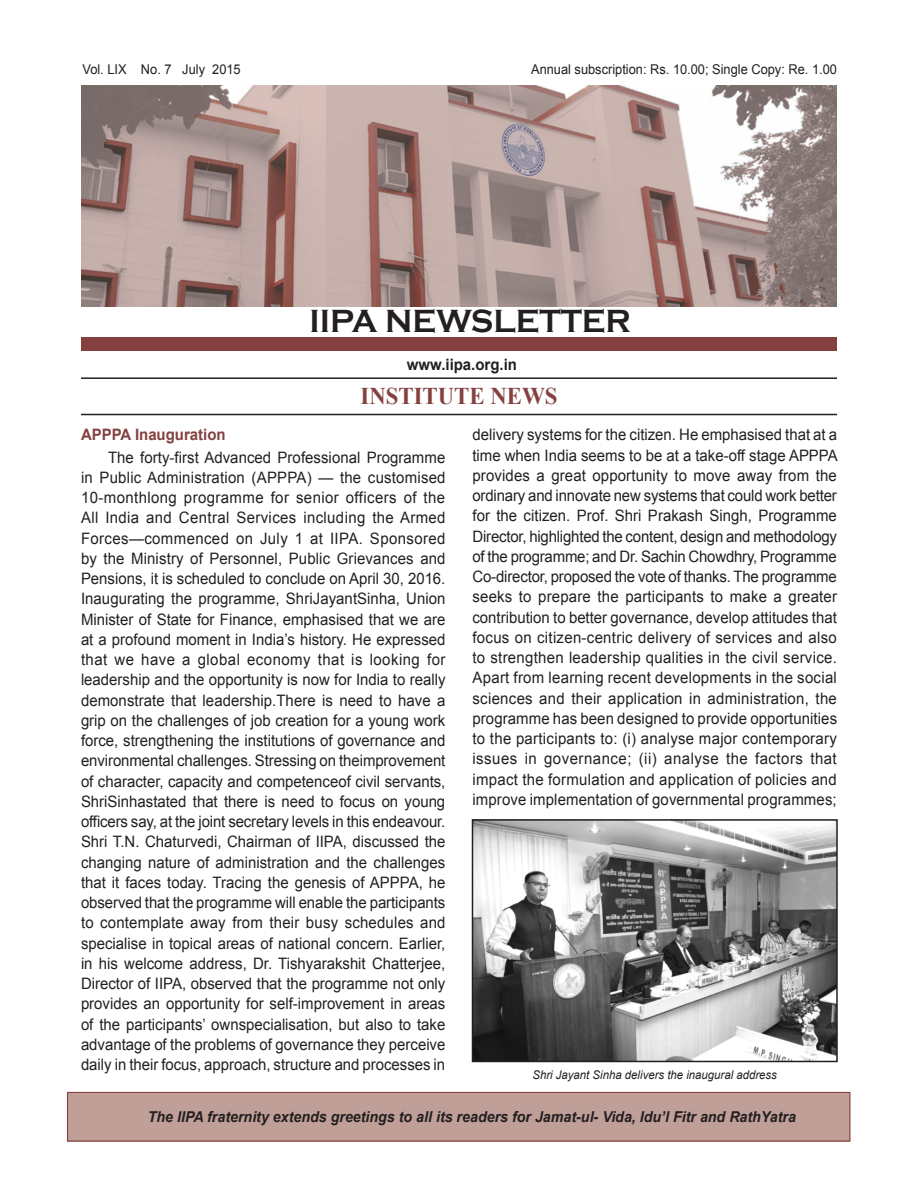
<style>
.page{position:relative;width:918px;height:1188px;background:#fff}
.page>*{position:absolute;margin:0;border:0;box-sizing:border-box;transform-origin:0 0}
.Body_text{font:700 33px "Copperplate Gothic";color:#231f20;scale:.95 1}
.Frame_Cen{font:700 24px "Times New Roman";color:#844140;scale:.95 1}
.Body_text-2{font:15.75px/20.2px "Arial";letter-spacing:.005em;color:#231f20;text-align:justify;scale:.95 1}
.Side_Left-IB{font:700 15.75px "Arial";color:#844140;scale:.95 1}
.Side_Left-IB-2{font:700 15.75px "Arial";color:#231f20;scale:.95 1}
.Footnote_quote{font:italic 700 15px "Arial";color:#231f20;scale:.95 1}
.Body_text-3{font:13.5px "Arial";color:#231f20;scale:.95 1}
.Caption-col{font:italic 12px "Arial";color:#231f20;scale:.95 1}
</style>
<div class="page">
<img style="left:81px;top:86px;width:756px;height:221px">
<hr style="left:81px;top:377px;width:756px;height:2px;background:#231f20">
<hr style="left:81px;top:414px;width:756px;height:1px;background:#231f20">
<div style="left:67px;top:1092px;width:783px;height:50px;background:#c19f99"></div>
<div style="left:67px;top:1092px;width:783px;height:50px;border:1px solid #844140"></div>
<div style="left:81px;top:338px;width:756px;height:13px;background:#844140"></div>
<img style="left:475px;top:822px;width:360px;height:237px">
<div style="left:472px;top:819px;width:366px;height:243px;border:2px solid #231f20"></div>
<p class="Body_text-3" style="left:82px;top:60px;width:168px">Vol. LIX No. 7 July 2015</p>
<p class="Body_text-3" style="left:531px;top:60px;width:323px">Annual subscription: Rs. 10.00; Single Copy: Re. 1.00</p>
<p class="Body_text" style="left:310px;top:303px;width:340px">IIPA NEWSLETTER</p>
<p class="Side_Left-IB-2" style="left:407px;top:354px;width:117px">www.iipa.org.in</p>
<p class="Frame_Cen" style="left:360px;top:380px;width:209px">INSTITUTE NEWS</p>
<p class="Side_Left-IB" style="left:81px;top:424px;width:154px">APPPA Inauguration</p>
<p class="Body_text-2" style="left:81px;top:447px;width:385px;text-indent:27px">The forty-first Advanced Professional Programme in Public Administration (APPPA) — the customised 10-monthlong programme for senior officers of the All India and Central Services including the Armed Forces—commenced on July 1 at IIPA. Sponsored by the Ministry of Personnel, Public Grievances and Pensions, it is scheduled to conclude on April 30, 2016.<br>Inaugurating the programme, ShriJayantSinha, Union Minister of State for Finance, emphasised that we are at a profound moment in India’s history. He expressed that we have a global economy that is looking for leadership and the opportunity is now for India to really demonstrate that leadership.There is need to have a grip on the challenges of job creation for a young work force, strengthening the institutions of governance and environmental challenges. Stressing on theimprovement of character, capacity and competenceof civil servants, ShriSinhastated that there is need to focus on young officers say, at the joint secretary levels in this endeavour.<br>Shri T.N. Chaturvedi, Chairman of IIPA, discussed the changing nature of administration and the challenges that it faces today. Tracing the genesis of APPPA, he observed that the programme will enable the participants to contemplate away from their busy schedules and specialise in topical areas of national concern. Earlier, in his welcome address, Dr. Tishyarakshit Chatterjee, Director of IIPA, observed that the programme not only provides an opportunity for self-improvement in areas of the participants’ ownspecialisation, but also to take advantage of the problems of governance they perceive daily in their focus, approach, structure and processes in</p>
<p class="Body_text-2" style="left:472px;top:425px;width:386px">delivery systems for the citizen. He emphasised that at a time when India seems to be at a take-off stage APPPA provides a great opportunity to move away from the ordinary and innovate new systems that could work better for the citizen. Prof. Shri Prakash Singh, Programme Director, highlighted the content, design and methodology of the programme; and Dr. Sachin Chowdhry, Programme Co-director, proposed the vote of thanks. The programme seeks to prepare the participants to make a greater contribution to better governance, develop attitudes that focus on citizen-centric delivery of services and also to strengthen leadership qualities in the civil service.<br>Apart from learning recent developments in the social sciences and their application in administration, the programme has been designed to provide opportunities to the participants to: (i) analyse major contemporary issues in governance; (ii) analyse the factors that impact the formulation and application of policies and improve implementation of governmental programmes;</p>
<p class="Caption-col" style="left:532px;top:1067px;width:259px">Shri Jayant Sinha delivers the inaugural address</p>
<p class="Footnote_quote" style="left:148px;top:1107px;width:684px">The IIPA fraternity extends greetings to all its readers for Jamat-ul- Vida, Idu’l Fitr and RathYatra</p>
</div>
